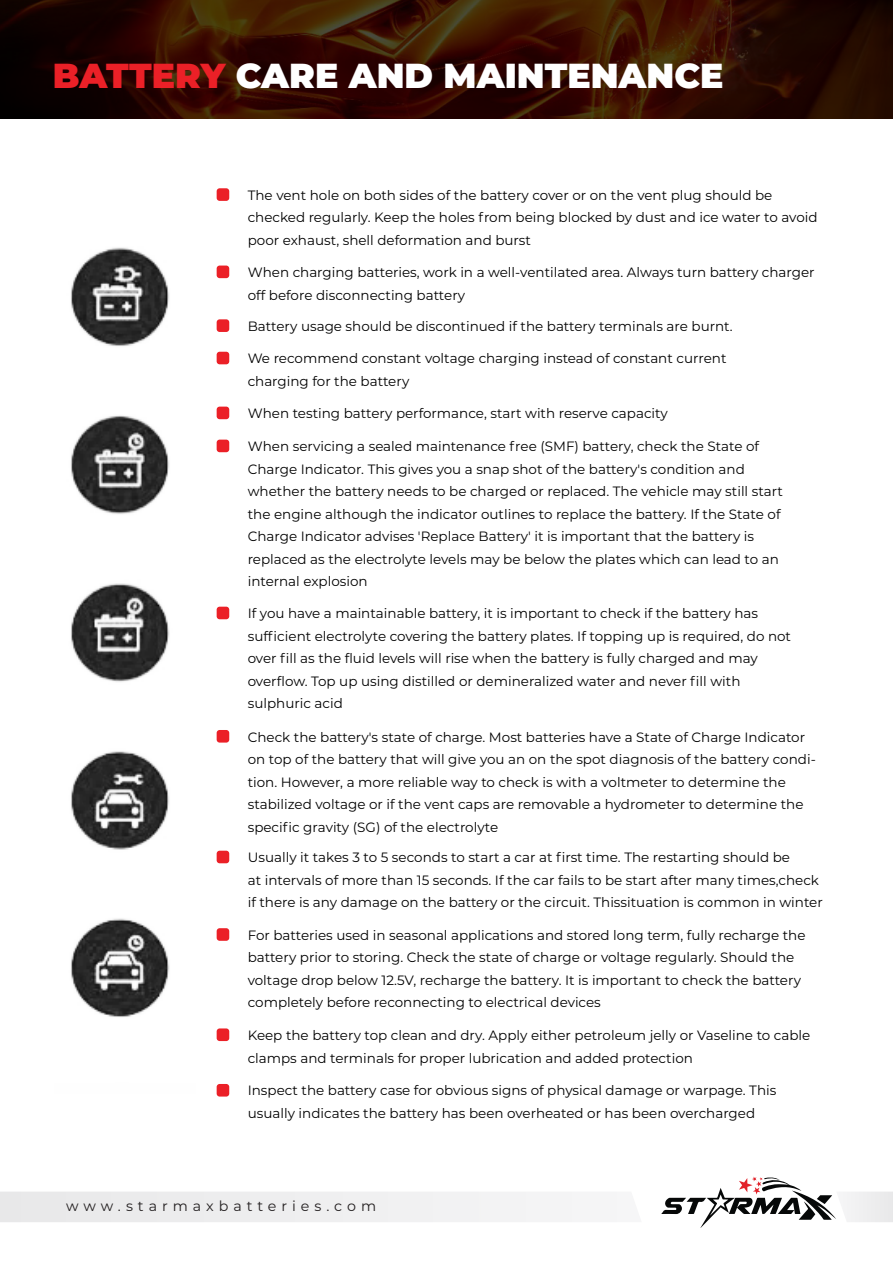
<style>
.page{position:relative;width:893px;height:1263px;background:#fff}
.page>*{position:absolute;margin:0;border:0;box-sizing:border-box;transform-origin:0 0}
.t1{font:900 34.65px "Montserrat";color:#fff}
.t2{font:14.25px "Montserrat";letter-spacing:.35em;color:#231f20}
.t3{font:13.5px/22.5px "Montserrat";color:#000}
.s1{color:#eb2027}
</style>
<div class="page">
<div style="left:0;top:1192px;width:572px;height:30px;background:#eeeeef"></div>
<svg style="left:661px;top:1176px;width:232px;height:52px"></svg>
<svg style="left:0;top:0;width:893px;height:118px;background:#2d0d01"></svg>
<div style="left:217px;top:188px;width:12px;height:13px;background:#eb2027;border-radius:3px"></div>
<div style="left:217px;top:266px;width:12px;height:12px;background:#eb2027;border-radius:3px"></div>
<div style="left:217px;top:319px;width:12px;height:13px;background:#eb2027;border-radius:3px"></div>
<div style="left:217px;top:352px;width:12px;height:12px;background:#eb2027;border-radius:3px"></div>
<div style="left:217px;top:407px;width:12px;height:12px;background:#eb2027;border-radius:3px"></div>
<div style="left:217px;top:440px;width:12px;height:12px;background:#eb2027;border-radius:3px"></div>
<div style="left:217px;top:607px;width:12px;height:12px;background:#eb2027;border-radius:3px"></div>
<div style="left:217px;top:730px;width:12px;height:12px;background:#eb2027;border-radius:3px"></div>
<div style="left:217px;top:851px;width:12px;height:12px;background:#eb2027;border-radius:3px"></div>
<div style="left:217px;top:928px;width:12px;height:13px;background:#eb2027;border-radius:3px"></div>
<div style="left:217px;top:1028px;width:12px;height:13px;background:#eb2027;border-radius:3px"></div>
<div style="left:217px;top:1084px;width:12px;height:12px;background:#eb2027;border-radius:3px"></div>
<img style="left:71px;top:247px;width:99px;height:770px">
<h1 class="t1" style="left:53px;top:50px;width:672px"><span class="s1">BATTERY</span> CARE AND MAINTENANCE</h1>
<p class="t3" style="left:248px;top:183px;width:571px">The vent hole on both sides of the battery cover or on the vent plug should be checked regularly. Keep the holes from being blocked by dust and ice water to avoid poor exhaust, shell deformation and burst</p>
<p class="t3" style="left:248px;top:261px;width:568px">When charging batteries, work in a well-ventilated area. Always turn battery charger off before disconnecting battery</p>
<p class="t3" style="left:248px;top:314px;width:486px">Battery usage should be discontinued if the battery terminals are burnt.</p>
<p class="t3" style="left:248px;top:347px;width:480px">We recommend constant voltage charging instead of constant current charging for the battery</p>
<p class="t3" style="left:248px;top:402px;width:422px">When testing battery performance, start with reserve capacity</p>
<p class="t3" style="left:248px;top:435px;width:537px">When servicing a sealed maintenance free (SMF) battery, check the State of Charge Indicator. This gives you a snap shot of the battery's condition and whether the battery needs to be charged or replaced. The vehicle may still start the engine although the indicator outlines to replace the battery. If the State of Charge Indicator advises 'Replace Battery' it is important that the battery is replaced as the electrolyte levels may be below the plates which can lead to an internal explosion</p>
<p class="t3" style="left:248px;top:602px;width:545px">If you have a maintainable battery, it is important to check if the battery has sufficient electrolyte covering the battery plates. If topping up is required, do not over fill as the fluid levels will rise when the battery is fully charged and may overflow. Top up using distilled or demineralized water and never fill with sulphuric acid</p>
<p class="t3" style="left:248px;top:725px;width:570px">Check the battery's state of charge. Most batteries have a State of Charge Indicator on top of the battery that will give you an on the spot diagnosis of the battery condi&shy;tion. However, a more reliable way to check is with a voltmeter to determine the stabilized voltage or if the vent caps are removable a hydrometer to determine the specific gravity (SG) of the electrolyte</p>
<p class="t3" style="left:248px;top:846px;width:577px">Usually it takes 3 to 5 seconds to start a car at first time. The restarting should be<br>at intervals of more than 15 seconds. If the car fails to be start after many times,check if there is any damage on the battery or the circuit. Thissituation is common in winter</p>
<p class="t3" style="left:248px;top:923px;width:559px">For batteries used in seasonal applications and stored long term, fully recharge the battery prior to storing. Check the state of charge or voltage regularly. Should the voltage drop below 12.5V, recharge the battery. It is important to check the battery completely before reconnecting to electrical devices</p>
<p class="t3" style="left:248px;top:1023px;width:564px">Keep the battery top clean and dry. Apply either petroleum jelly or Vaseline to cable clamps and terminals for proper lubrication and added protection</p>
<p class="t3" style="left:248px;top:1079px;width:530px">Inspect the battery case for obvious signs of physical damage or warpage. This usually indicates the battery has been overheated or has been overcharged</p>
<p class="t2" style="left:66px;top:1196px;width:312px">www.starmaxbatteries.com</p>
</div>
